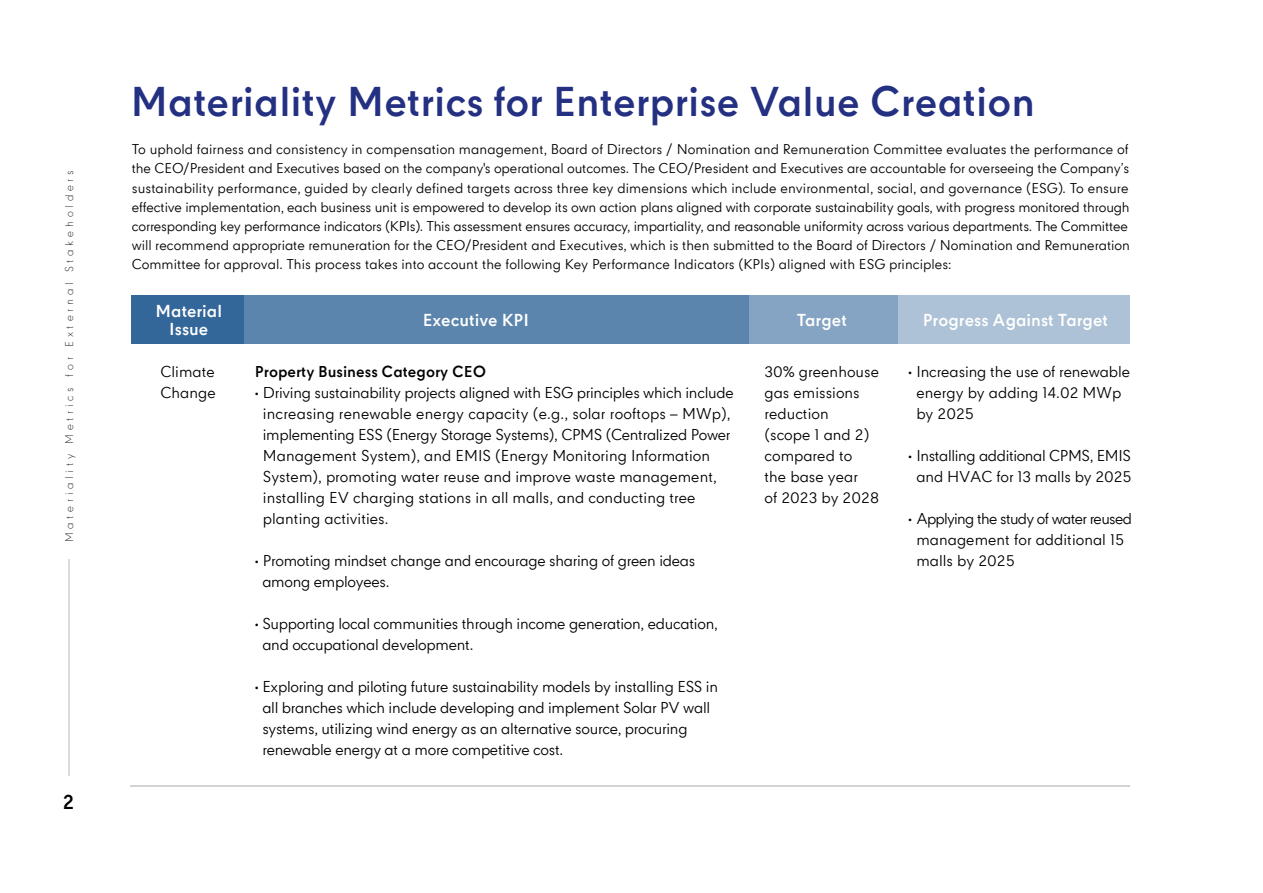
<style>
.page{position:relative;width:1263px;height:893px;background:#fff}
.page>*{position:absolute;margin:0;border:0;box-sizing:border-box;transform-origin:0 0}
.t1{font:700 39.75px "CPN";color:#243082}
.t2{font:700 19.5px "CPN";color:#000101}
.t3{font:700 16.5px/18px "CPN";color:#fff;text-align:center}
.t4{font:15px/21px "CPN";color:#000}
.t5{font:15px/21px "CPN";letter-spacing:-.02em;color:#000}
.t6{font:700 15px "CPN";color:#000}
.t7{font:13.5px/19.2px "CPN";letter-spacing:-.005em;color:#000}
.t8{font:300 10.5px "CPN";letter-spacing:.36em;color:#000101}
</style>
<div class="page">
<div style="left:131px;top:295px;width:113px;height:49px;background:#369"></div>
<hr style="left:131px;top:785px;width:999px;height:2px;background:#d1d3d4">
<div style="left:749px;top:295px;width:150px;height:49px;background:#85a3c2"></div>
<div style="left:899px;top:295px;width:231px;height:49px;background:#adc2d6"></div>
<div style="left:244px;top:295px;width:505px;height:49px;background:#5c85ad"></div>
<hr style="left:68px;top:560px;width:2px;height:216px;background:#dadcdd">
<p class="t8" style="left:62px;top:542px;width:373px;rotate:-90deg">Materiality Metrics for External Stakeholders</p>
<h2 class="t2" style="left:63px;top:791px;width:13px">2</h2>
<h1 class="t1" style="left:131px;top:79px;width:906px">Materiality Metrics for Enterprise Value Creation</h1>
<p class="t7" style="left:132px;top:141px;width:1000px">To uphold fairness and consistency in compensation management, Board of Directors / Nomination and Remuneration Committee evaluates the performance of the CEO/President and Executives based on the company's operational outcomes. The CEO/President and Executives are accountable for overseeing the Company’s sustainability performance, guided by clearly defined targets across three key dimensions which include environmental, social, and governance (ESG). To ensure effective implementation, each business unit is empowered to develop its own action plans aligned with corporate sustainability goals, with progress monitored through corresponding key performance indicators (KPIs). This assessment ensures accuracy, impartiality, and reasonable uniformity across various departments. The Committee will recommend appropriate remuneration for the CEO/President and Executives, which is then submitted to the Board of Directors / Nomination and Remuneration Committee for approval. This process takes into account the following Key Performance Indicators (KPIs) aligned with ESG principles:</p>
<p class="t3" style="left:156px;top:302px;width:68px">Material<br>Issue</p>
<p class="t4" style="left:160px;top:362px;width:57px">Climate<br>Change</p>
<p class="t4" style="left:764px;top:362px;width:116px">30% greenhouse gas emissions reduction<br>(scope 1 and 2) compared to<br>the base year<br>of 2023 by 2028</p>
<p class="t3" style="left:423px;top:311px;width:108px">Executive KPI</p>
<p class="t3" style="left:797px;top:311px;width:52px">Target</p>
<p class="t6" style="left:255px;top:363px;width:233px">Property Business Category CEO</p>
<p class="t4" style="left:263px;top:383px;width:472px;text-indent:-8px">• Driving sustainability projects aligned with ESG principles which include increasing renewable energy capacity (e.g., solar rooftops – MWp), implementing ESS (Energy Storage Systems), CPMS (Centralized Power Management System), and EMIS (Energy Monitoring Information System), promoting water reuse and improve waste management, installing EV charging stations in all malls, and conducting tree planting activities.</p>
<p class="t5" style="left:262px;top:551px;width:435px;text-indent:-8px">• Promoting mindset change and encourage sharing of green ideas among employees.</p>
<p class="t5" style="left:262px;top:614px;width:457px;text-indent:-8px">• Supporting local communities through income generation, education, and occupational development.</p>
<p class="t5" style="left:262px;top:677px;width:457px;text-indent:-8px">• Exploring and piloting future sustainability models by installing ESS in all branches which include developing and implement Solar PV wall systems, utilizing wind energy as an alternative source, procuring renewable energy at a more competitive cost.</p>
<p class="t3" style="left:923px;top:311px;width:187px">Progress Against Target</p>
<p class="t5" style="left:916px;top:362px;width:215px;text-indent:-8px">• Increasing the use of renewable energy by adding 14.02 MWp by 2025</p>
<p class="t5" style="left:908px;top:446px;width:225px;text-align:center">• Installing additional CPMS, EMIS and HVAC for 13 malls by 2025</p>
<p class="t4" style="left:916px;top:509px;width:217px;text-indent:-8px">• Applying the study of water reused management for additional 15 malls by 2025</p>
</div>
